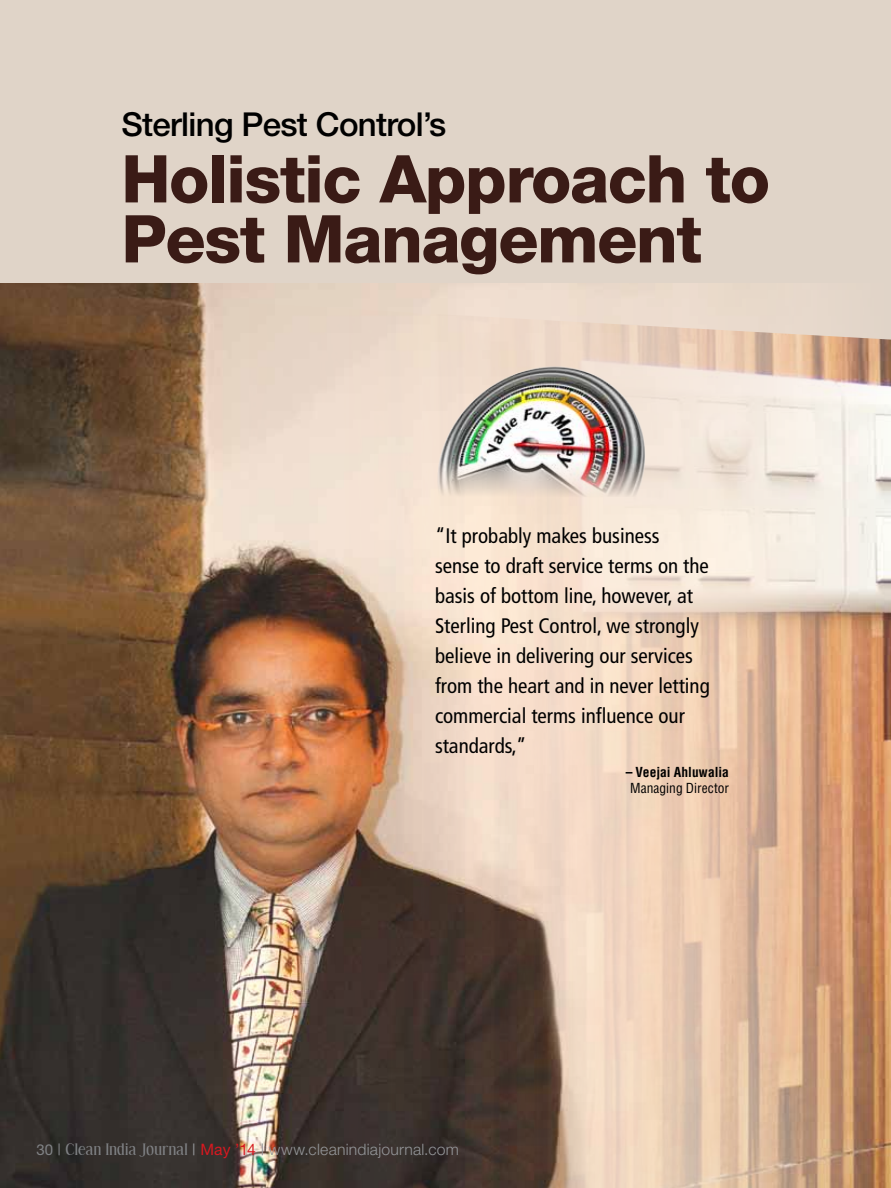
<style>
.page{position:relative;width:891px;height:1188px;background:#fff}
.page>*{position:absolute;margin:0;border:0;box-sizing:border-box;transform-origin:0 0}
.t1{font:800 66px/60px "Helvetica Neue";letter-spacing:-.02em;color:#3a1b16}
.t2{font:500 33px "Helvetica Neue";letter-spacing:-.02em;color:#000}
.t3{font:condensed 21px/30px "Frutiger";color:#000}
.t4{font:300 15.75px "Helvetica Neue";letter-spacing:.015em;color:#939598}
.t5{font:700 13.5px "Helveticacondensed";color:#000}
.t6{font:13.5px "Helveticacondensed";letter-spacing:.005em;color:#000}
.s1{font-weight:400;font-size:15px;color:#808285}
.s2{font-weight:400;color:#808285}
.s3{font-family:"Effloresce";font-weight:400;color:#808285}
.s4{font-weight:400}
.s5{font-weight:400;color:#d71920}
</style>
<div class="page">
<div style="left:0;top:0;width:891px;height:284px;background:#e0d4c8"></div>
<img style="left:0;top:284px;width:891px;height:904px">
<img style="left:435px;top:360px;width:213px;height:136px">
<h2 class="t2" style="left:122px;top:105px;width:326px">Sterling Pest Control’s</h2>
<h1 class="t1" style="left:122px;top:149px;width:650px">Holistic Approach to<br>Pest Management</h1>
<p class="t3" style="left:435px;top:520px;width:276px">“It probably makes business<br>sense to draft service terms on the basis of bottom line, however, at<br>Sterling Pest Control, we strongly believe in delivering our services from the heart and in never letting commercial terms influence our standards,”</p>
<p class="t5" style="left:626px;top:764px;width:105px">– Veejai Ahluwalia</p>
<p class="t6" style="left:630px;top:780px;width:100px">Managing Director</p>
<p class="t4" style="left:36px;top:1139px;width:424px"><span class="s1">30</span> <span class="s2">|</span> <span class="s3">Clean India Journal</span> <span class="s4">|</span> <span class="s5">May ’14</span> <span class="s4">|</span> www.cleanindiajournal.com</p>
</div>
